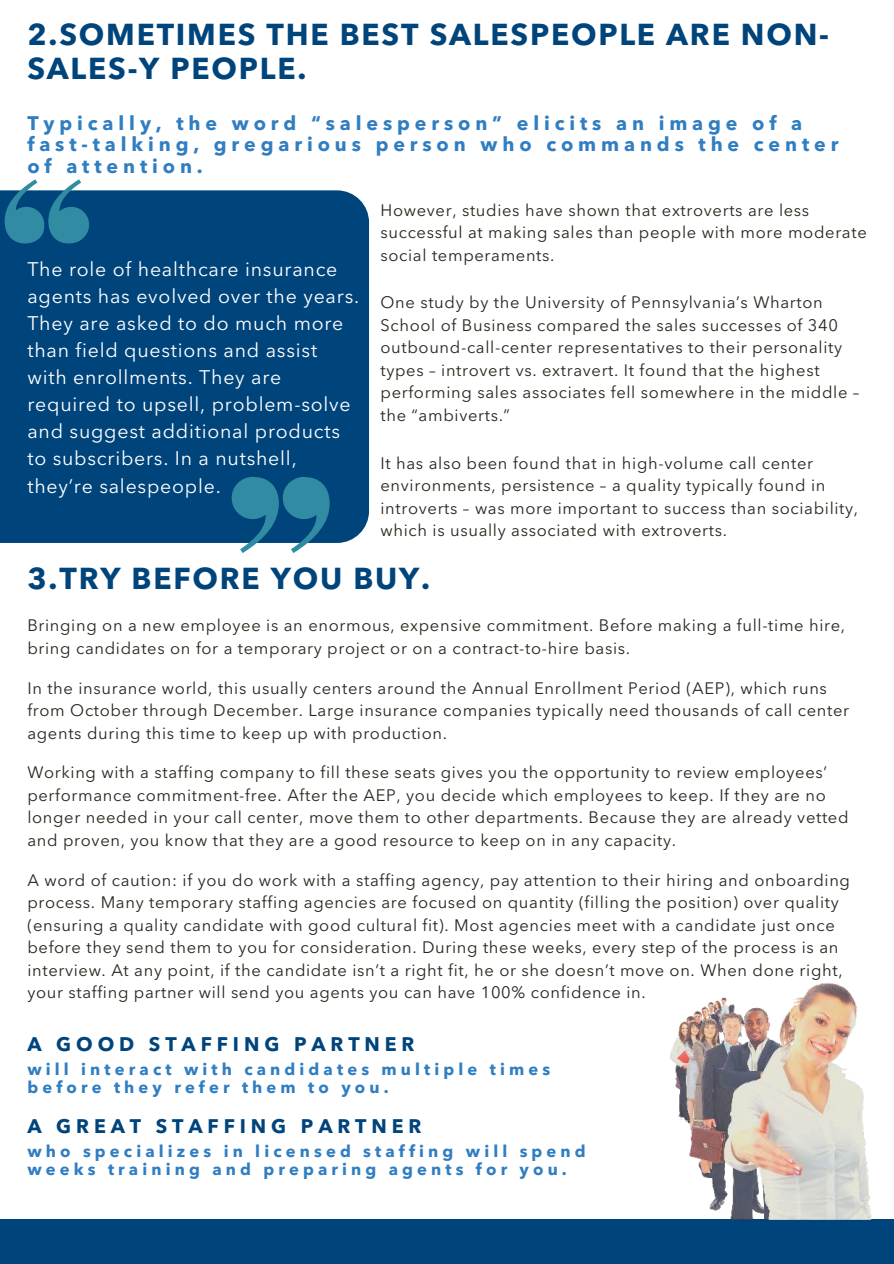
<style>
.page{position:relative;width:894px;height:1264px;background:#fff}
.page>*{position:absolute;margin:0;border:0;box-sizing:border-box;transform-origin:0 0}
.t1{font:700 30px/33.8px "Avenir Next LT Pro";letter-spacing:.06em;color:#00447c}
.t2{font:19.5px/27px "Avenir Next LT Pro";letter-spacing:.04em;color:#fff}
.t3{font:700 19.5px/21.5px "Avenir Next LT Pro";letter-spacing:.25em;color:#307ec1}
.t4{font:700 19.5px "Avenir Next LT Pro";letter-spacing:.25em;color:#00447c}
.t5{font:16.5px/22.5px "Avenir Next LT Pro";letter-spacing:.04em;color:#29261d}
.t6{font:700 16.5px/18px "Avenir Next LT Pro";letter-spacing:.25em;color:#307ec1}
</style>
<div class="page">
<div style="left:0;top:190px;width:369px;height:353px;background:#00447c"></div>
<div style="left:0;top:1219px;width:893px;height:44px;background:#00447c"></div>
<img style="left:670px;top:982px;width:202px;height:237px">
<svg style="left:5px;top:179px;width:84px;height:64px;background:#4085a3"></svg>
<svg style="left:231px;top:477px;width:98px;height:76px;background:#367d9e"></svg>
<h1 class="t1" style="left:27px;top:17px;width:803px">2.SOMETIMES THE BEST SALESPEOPLE ARE NON-<br>SALES-Y PEOPLE.</h1>
<p class="t3" style="left:27px;top:112px;width:812px">Typically, the word “salesperson” elicits an image of a fast-talking, gregarious person who commands the center of attention.</p>
<p class="t5" style="left:380px;top:199px;width:487px">However, studies have shown that extroverts are less successful at making sales than people with more moderate social temperaments.</p>
<p class="t5" style="left:380px;top:291px;width:480px">One study by the University of Pennsylvania’s Wharton School of Business compared the sales successes of 340 outbound-call-center representatives to their personality types – introvert vs. extravert. It found that the highest performing sales associates fell somewhere in the middle – the “ambiverts.”</p>
<p class="t5" style="left:380px;top:452px;width:479px">It has also been found that in high-volume call center environments, persistence – a quality typically found in introverts – was more important to success than sociability, which is usually associated with extroverts.</p>
<h1 class="t1" style="left:27px;top:561px;width:404px">3.TRY BEFORE YOU BUY.</h1>
<p class="t2" style="left:27px;top:256px;width:333px">The role of healthcare insurance agents has evolved over the years.<br>They are asked to do much more than field questions and assist with enrollments. They are required to upsell, problem-solve and suggest additional products to subscribers. In a nutshell, they’re salespeople.</p>
<p class="t5" style="left:27px;top:614px;width:819px">Bringing on a new employee is an enormous, expensive commitment. Before making a full-time hire, bring candidates on for a temporary project or on a contract-to-hire basis.</p>
<p class="t5" style="left:27px;top:676px;width:823px">In the insurance world, this usually centers around the Annual Enrollment Period (AEP), which runs from October through December. Large insurance companies typically need thousands of call center agents during this time to keep up with production.</p>
<p class="t5" style="left:27px;top:761px;width:822px">Working with a staffing company to fill these seats gives you the opportunity to review employees’ performance commitment-free. After the AEP, you decide which employees to keep. If they are no longer needed in your call center, move them to other departments. Because they are already vetted and proven, you know that they are a good resource to keep on in any capacity.</p>
<p class="t5" style="left:27px;top:868px;width:823px">A word of caution: if you do work with a staffing agency, pay attention to their hiring and onboarding process. Many temporary staffing agencies are focused on quantity (filling the position) over quality (ensuring a quality candidate with good cultural fit). Most agencies meet with a candidate just once before they send them to you for consideration. During these weeks, every step of the process is an interview. At any point, if the candidate isn’t a right fit, he or she doesn’t move on. When done right, your staffing partner will send you agents you can have 100% confidence in.</p>
<p class="t4" style="left:27px;top:1031px;width:388px">A GOOD STAFFING PARTNER</p>
<p class="t6" style="left:27px;top:1060px;width:524px">will interact with candidates multiple times before they refer them to you.</p>
<p class="t4" style="left:27px;top:1114px;width:395px">A GREAT STAFFING PARTNER</p>
<p class="t6" style="left:27px;top:1142px;width:559px">who specializes in licensed staffing will spend weeks training and preparing agents for you.</p>
</div>
